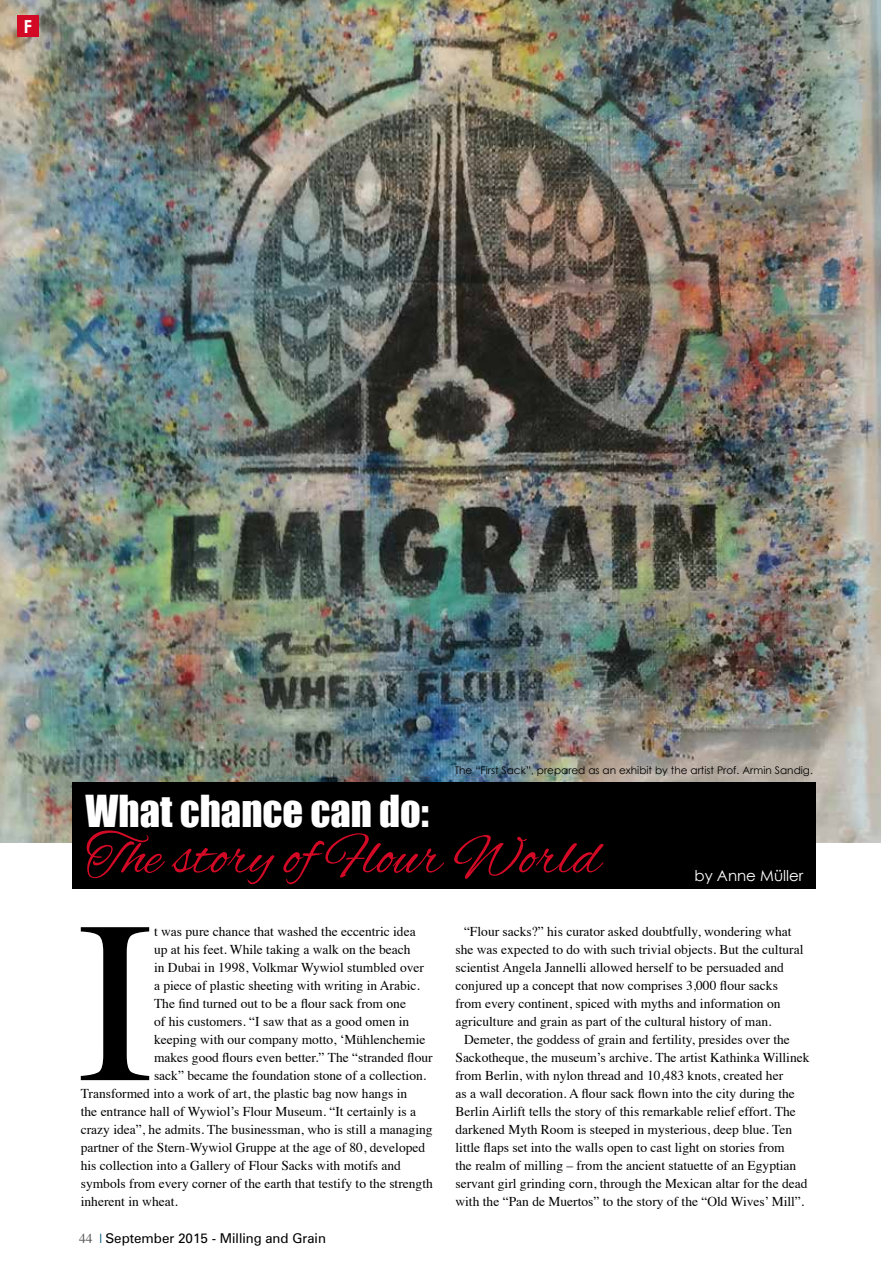
<style>
.page{position:relative;width:893px;height:1263px;background:#fff}
.page>*{position:absolute;margin:0;border:0;box-sizing:border-box;transform-origin:0 0}
.t1{font:231.15px "Times";color:#000}
.t2{font:58.5px "Alex Brush";color:#d30a25}
.t3{font:40.5px "Impact";color:#fff}
.t4{font:700 18px "Century Gothic";color:#fff}
.t5{font:15px "Century Gothic";color:#fff}
.t6{font:13.5px/18px "Times";color:#000}
.t7{font:13.5px "Zurich BT";color:#000}
.t8{font:10.5px "Century Gothic";color:#000}
.s1{font-family:"Times";color:#565655}
.s2{font-family:"Times";color:#00557e}
</style>
<div class="page">
<img style="left:0;top:0;width:880px;height:843px">
<div style="left:73px;top:782px;width:743px;height:106px;background:#000"></div>
<div style="left:17px;top:16px;width:22px;height:21px;background:#d30a25"></div>
<h3 class="t4" style="left:24px;top:15px;width:10px">F</h3>
<p class="t8" style="left:455px;top:764px;width:360px">The “First Sack”, prepared as an exhibit by the artist Prof. Armin Sandig.</p>
<h3 class="t3" style="left:86px;top:780px;width:345px">What chance can do:</h3>
<h2 class="t2" style="left:86px;top:824px;width:517px">The story of Flour World</h2>
<p class="t5" style="left:694px;top:867px;width:110px">by Anne Müller</p>
<h1 class="t1" style="left:77px;top:786px;width:78px">I</h1>
<p class="t6" style="left:154px;top:921px;width:263px">t was pure chance that washed the eccentric idea</p>
<p class="t6" style="left:154px;top:939px;width:258px">up at his feet. While taking a walk on the beach</p>
<p class="t6" style="left:154px;top:957px;width:271px">in Dubai in 1998, Volkmar Wywiol stumbled over</p>
<p class="t6" style="left:154px;top:975px;width:267px">a piece of plastic sheeting with writing in Arabic.</p>
<p class="t6" style="left:154px;top:993px;width:253px">The find turned out to be a flour sack from one</p>
<p class="t6" style="left:154px;top:1011px;width:257px">of his customers. “I saw that as a good omen in</p>
<p class="t6" style="left:154px;top:1029px;width:273px">keeping with our company motto, ‘Mühlenchemie</p>
<p class="t6" style="left:154px;top:1047px;width:280px">makes good flours even better.” The “stranded flour</p>
<p class="t6" style="left:154px;top:1065px;width:274px">sack” became the foundation stone of a collection.</p>
<p class="t6" style="left:81px;top:1083px;width:328px">Transformed into a work of art, the plastic bag now hangs in</p>
<p class="t6" style="left:81px;top:1101px;width:337px">the entrance hall of Wywiol’s Flour Museum. “It certainly is a</p>
<p class="t6" style="left:81px;top:1119px;width:353px">crazy idea”, he admits. The businessman, who is still a managing</p>
<p class="t6" style="left:81px;top:1137px;width:346px">partner of the Stern-Wywiol Gruppe at the age of 80, developed</p>
<p class="t6" style="left:81px;top:1155px;width:322px">his collection into a Gallery of Flour Sacks with motifs and</p>
<p class="t6" style="left:81px;top:1173px;width:354px">symbols from every corner of the earth that testify to the strength</p>
<p class="t6" style="left:81px;top:1191px;width:99px">inherent in wheat.</p>
<p class="t7" style="left:79px;top:1230px;width:248px"><span class="s1">44</span> <span class="s2">|</span> September 2015 - Milling and Grain</p>
<p class="t6" style="left:455px;top:921px;width:349px;text-indent:9px">“Flour sacks?” his curator asked doubtfully, wondering what she was expected to do with such trivial objects. But the cultural scientist Angela Jannelli allowed herself to be persuaded and conjured up a concept that now comprises 3,000 flour sacks from every continent, spiced with myths and information on agriculture and grain as part of the cultural history of man.</p>
<p class="t6" style="left:455px;top:1029px;width:356px;text-indent:9px">Demeter, the goddess of grain and fertility, presides over the Sackotheque, the museum’s archive. The artist Kathinka Willinek from Berlin, with nylon thread and 10,483 knots, created her<br>as a wall decoration. A flour sack flown into the city during the Berlin Airlift tells the story of this remarkable relief effort. The darkened Myth Room is steeped in mysterious, deep blue. Ten little flaps set into the walls open to cast light on stories from<br>the realm of milling – from the ancient statuette of an Egyptian servant girl grinding corn, through the Mexican altar for the dead with the “Pan de Muertos” to the story of the “Old Wives’ Mill”.</p>
</div>
